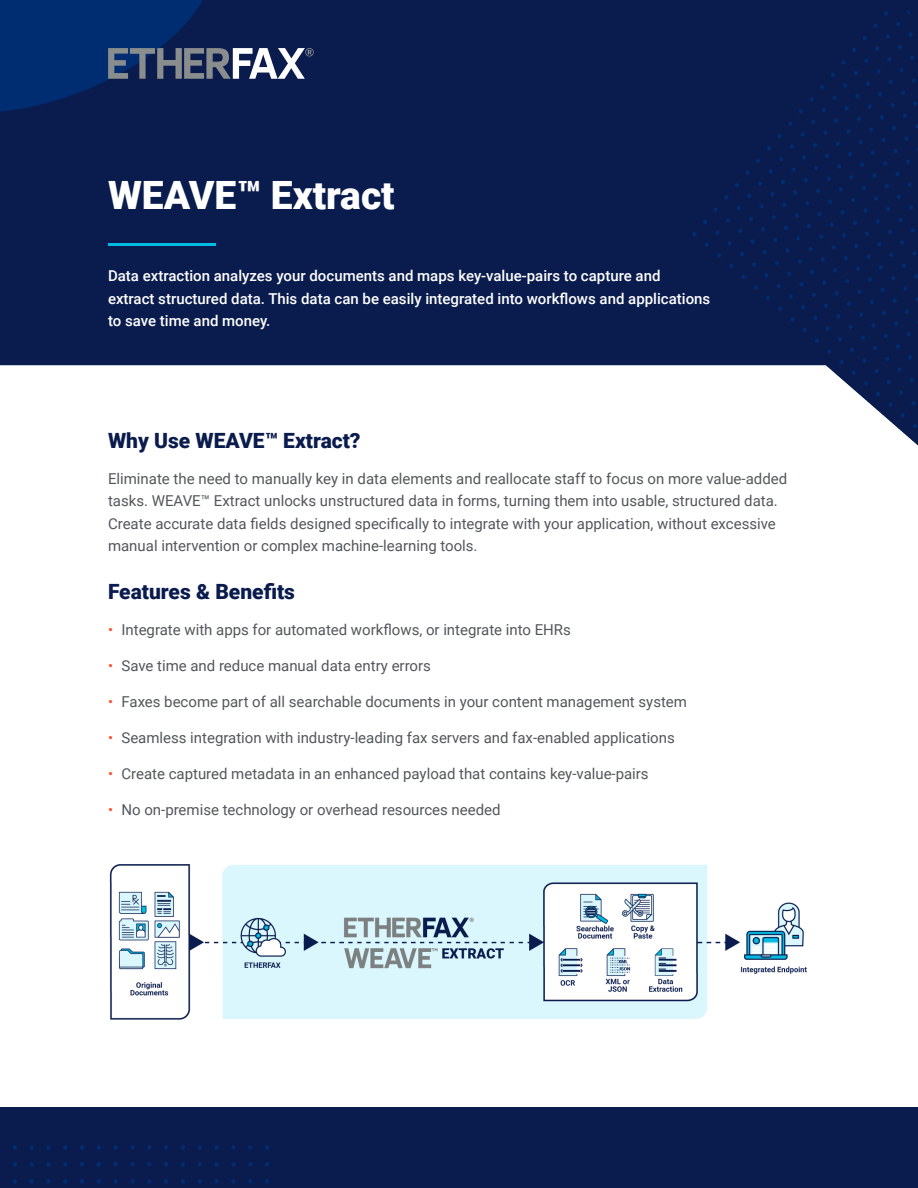
<style>
.page{position:relative;width:918px;height:1188px;background:#fff}
.page>*{position:absolute;margin:0;border:0;box-sizing:border-box;transform-origin:0 0}
.t1{font:900 39px "Roboto";color:#fff}
.t2{font:900 21px "Roboto";color:#0a1c4d}
.t3{font:15px/22.5px "Roboto";color:#53565a}
.t4{font:500 15px/22.5px "Roboto";color:#fff}
.s1{color:#ff5031}
</style>
<div class="page">
<div style="left:0;top:1107px;width:918px;height:81px;background:#0a1c4d"></div>
<img style="left:0;top:0;width:918px;height:446px">
<hr style="left:108px;top:243px;width:108px;height:3px;background:#00bbe2">
<svg style="left:108px;top:48px;width:206px;height:31px;background:#5e6a83"></svg>
<img style="left:109px;top:864px;width:698px;height:156px">
<h1 class="t1" style="left:108px;top:168px;width:288px">WEAVE™ Extract</h1>
<p class="t4" style="left:108px;top:264px;width:604px">Data extraction analyzes your documents and maps key-value-pairs to capture and extract structured data. This data can be easily integrated into workflows and applications to save time and money.</p>
<h2 class="t2" style="left:108px;top:426px;width:254px">Why Use WEAVE™ Extract?</h2>
<p class="t3" style="left:108px;top:467px;width:681px">Eliminate the need to manually key in data elements and reallocate staff to focus on more value-added tasks. WEAVE™ Extract unlocks unstructured data in forms, turning them into usable, structured data.<br>Create accurate data fields designed specifically to integrate with your application, without excessive manual intervention or complex machine-learning tools.</p>
<h2 class="t2" style="left:108px;top:577px;width:188px">Features &amp; Benefits</h2>
<p class="t3" style="left:108px;top:618px;width:464px"><span class="s1">•</span> Integrate with apps for automated workflows, or integrate into EHRs</p>
<p class="t3" style="left:108px;top:654px;width:324px"><span class="s1">•</span> Save time and reduce manual data entry errors</p>
<p class="t3" style="left:108px;top:690px;width:581px"><span class="s1">•</span> Faxes become part of all searchable documents in your content management system</p>
<p class="t3" style="left:108px;top:726px;width:568px"><span class="s1">•</span> Seamless integration with industry-leading fax servers and fax-enabled applications</p>
<p class="t3" style="left:108px;top:762px;width:542px"><span class="s1">•</span> Create captured metadata in an enhanced payload that contains key-value-pairs</p>
<p class="t3" style="left:108px;top:798px;width:394px"><span class="s1">•</span> No on-premise technology or overhead resources needed</p>
</div>
